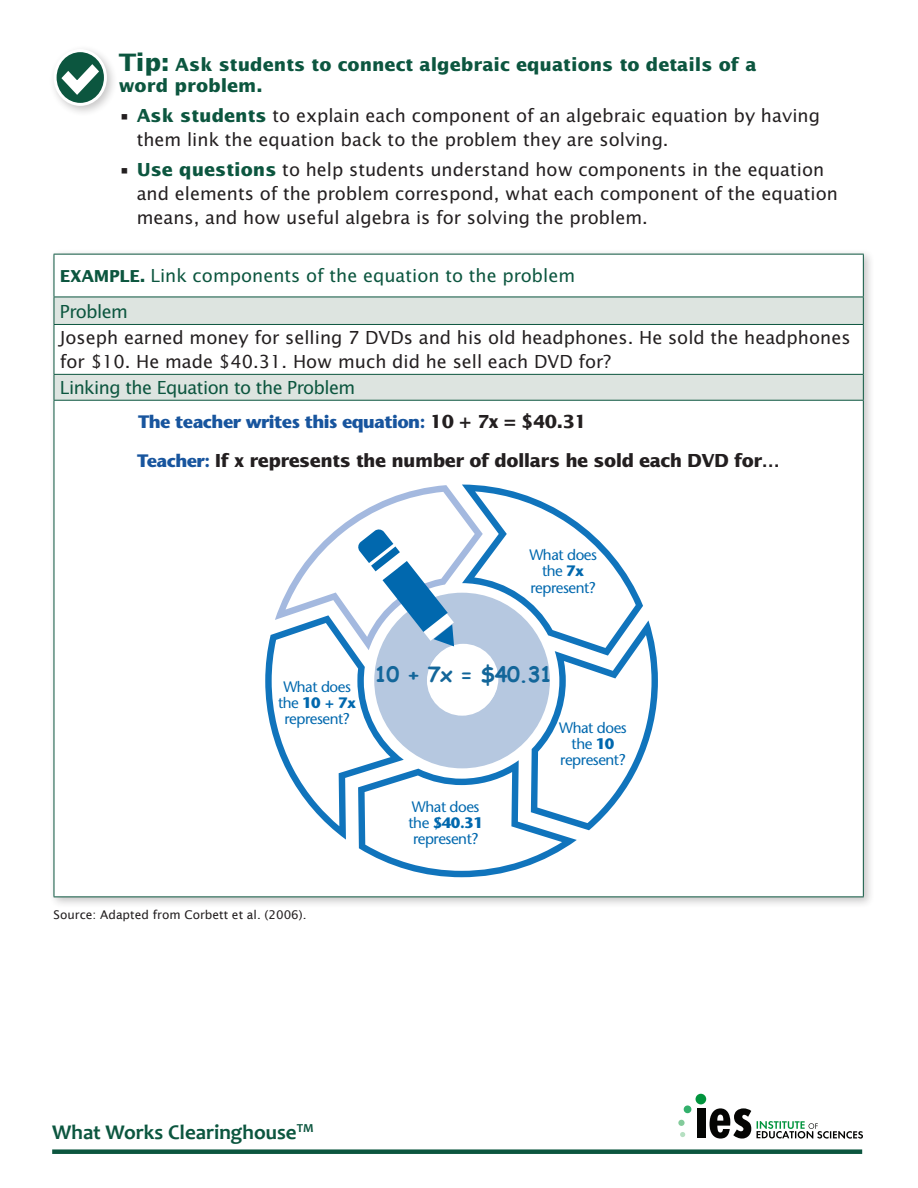
<style>
.page{position:relative;width:918px;height:1188px;background:#fff}
.page>*{position:absolute;margin:0;border:0;box-sizing:border-box;transform-origin:0 0}
.t1{font:700 21px "Candara";color:#0c563f}
.t2{font:700 21px "Comic Sans MS";letter-spacing:-.03em;color:#13669a}
.t3{font:18px/24px "Lucida Sans Std";color:#231f20}
.t4{font:700 18px/21.6px "Lucida Sans Std";color:#0c563f}
.t5{font:700 18px "Lucida Sans Std";letter-spacing:-.03em;color:#231f20}
.t6{font:18px/35.1px "Lucida Sans Std";color:#0c563f}
.t7{font:700 18px "Stone Sans Std";letter-spacing:-.03em;color:#18559e}
.t8{font:18px "Lucida Sans Std";letter-spacing:-.02em;color:#0c563f}
.t9{font:500 15.15px/16.2px "Stone Sans Std";letter-spacing:-.03em;color:#0168ae;text-align:center}
.t10{font:12px "Lucida Sans";color:#231f20}
.s1{font-size:24px}
.s2{font-weight:700;color:#0c563f}
.s3{font-weight:700;font-size:16.5px}
.s4{font-family:"Lucida Sans Std";color:#231f20}
.s5{font-family:"Stone Sans Std";color:#18559e}
.s6{font-weight:700}
</style>
<div class="page">
<div style="left:52px;top:1149px;width:810px;height:5px;background:#0c563f"></div>
<div style="left:684px;top:1105px;width:7px;height:8px;background:#33b06c;border-radius:50%"></div>
<div style="left:678px;top:1120px;width:7px;height:6px;background:#83cb9b;border-radius:50%"></div>
<svg style="left:680px;top:1132px;width:5px;height:5px"></svg>
<div style="left:696px;top:1094px;width:10px;height:10px;background:#00943d;border-radius:50%"></div>
<div style="left:697px;top:1109px;width:8px;height:29px;background:#040503"></div>
<svg style="left:710px;top:1108px;width:41px;height:31px"></svg>
<svg style="left:757px;top:1121px;width:106px;height:18px"></svg>
<div style="left:48px;top:249px;width:827px;height:659px;background:#231f20;opacity:.25"></div>
<svg style="left:55px;top:255px;width:808px;height:642px"></svg>
<svg style="left:55px;top:298px;width:808px;height:102px;fill:#dde4e0"></svg>
<hr style="left:54px;top:254px;width:810px;height:1px;background:#0c563f">
<hr style="left:54px;top:255px;width:1px;height:42px;background:#0c563f">
<hr style="left:863px;top:255px;width:1px;height:42px;background:#0c563f">
<hr style="left:54px;top:297px;width:810px;height:1px;background:#0c563f">
<svg style="left:54px;top:297px;width:1px;height:27px"></svg>
<svg style="left:863px;top:297px;width:1px;height:27px"></svg>
<hr style="left:54px;top:324px;width:810px;height:1px;background:#0c563f">
<hr style="left:54px;top:325px;width:1px;height:49px;background:#0c563f">
<hr style="left:863px;top:325px;width:1px;height:49px;background:#0c563f">
<hr style="left:54px;top:374px;width:810px;height:1px;background:#0c563f">
<svg style="left:54px;top:375px;width:1px;height:25px"></svg>
<svg style="left:863px;top:375px;width:1px;height:25px"></svg>
<hr style="left:54px;top:400px;width:810px;height:1px;background:#0c563f">
<hr style="left:54px;top:401px;width:1px;height:496px;background:#0c563f">
<hr style="left:863px;top:401px;width:1px;height:496px;background:#0c563f">
<hr style="left:54px;top:897px;width:810px;height:1px;background:#0c563f">
<div style="left:49px;top:44px;width:69px;height:73px;background:#231f20;opacity:.25"></div>
<svg style="left:55px;top:51px;width:50px;height:53px"></svg>
<div style="left:54px;top:49px;width:53px;height:57px;border:3px solid #fff;border-radius:50%"></div>
<svg style="left:59px;top:62px;width:42px;height:35px"></svg>
<svg style="left:265px;top:485px;width:393px;height:392px"></svg>
<p class="t4" style="left:119px;top:54px;width:639px"><span class="s1">Tip:</span> Ask students to connect algebraic equations to details of a word problem.</p>
<p class="t3" style="left:137px;top:104px;width:685px;text-indent:-18px">• <span class="s2">Ask students</span> to explain each component of an algebraic equation by having them link the equation back to the problem they are solving.</p>
<p class="t3" style="left:137px;top:158px;width:703px;text-indent:-18px">• <span class="s2">Use questions</span> to help students understand how components in the equation and elements of the problem correspond, what each component of the equation means, and how useful algebra is for solving the problem.</p>
<p class="t6" style="left:60px;top:259px;width:517px"><span class="s3">EXAMPLE.</span> Link components of the equation to the problem<br>Problem</p>
<p class="t3" style="left:60px;top:326px;width:792px">Joseph earned money for selling 7 DVDs and his old headphones. He sold the headphones for $10. He made $40.31. How much did he sell each DVD for?</p>
<p class="t8" style="left:60px;top:377px;width:297px">Linking the Equation to the Problem</p>
<p class="t7" style="left:138px;top:411px;width:450px">The teacher writes this equation: <span class="s4">10 + 7x = $40.31</span></p>
<p class="t5" style="left:137px;top:450px;width:644px"><span class="s5">Teacher:</span> If x represents the number of dollars he sold each DVD for…</p>
<p class="t9" style="left:529px;top:547px;width:69px">What does the <span class="s6">7x </span>represent?</p>
<p class="t9" style="left:278px;top:678px;width:80px">What does the <span class="s6">10 + 7x </span>represent?</p>
<p class="t2" style="left:374px;top:659px;width:180px">10 + 7x = $40.31</p>
<p class="t9" style="left:409px;top:798px;width:76px;text-align:left">What does the <span class="s6">$40.31 </span>represent?</p>
<p class="t9" style="left:559px;top:719px;width:69px">What does the <span class="s6">10 </span>represent?</p>
<p class="t10" style="left:54px;top:907px;width:254px">Source: Adapted from Corbett et al. (2006).</p>
<p class="t1" style="left:52px;top:1119px;width:263px">What Works Clearinghouse<sup>TM</sup></p>
</div>
